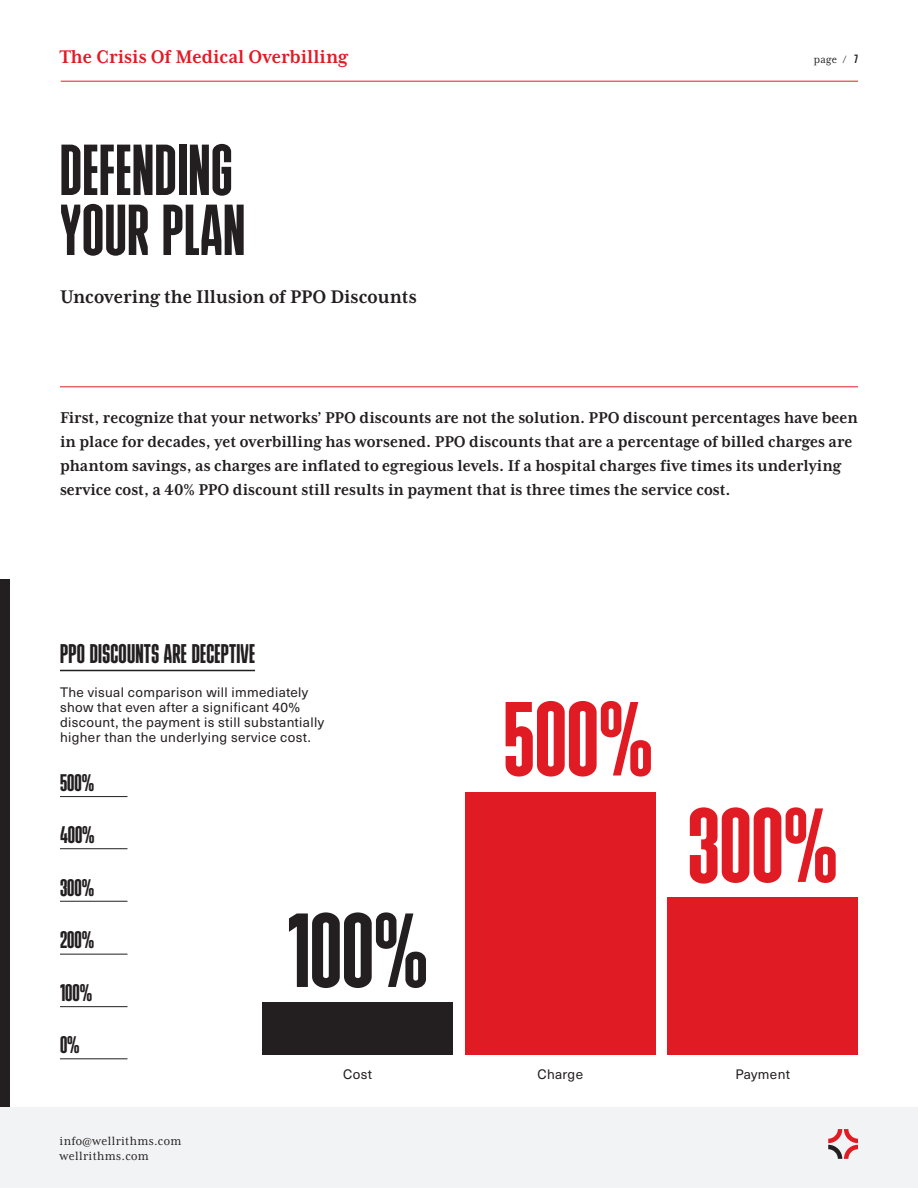
<style>
.page{position:relative;width:918px;height:1188px;background:#fff}
.page>*{position:absolute;margin:0;border:0;box-sizing:border-box;transform-origin:0 0}
.t1{font:105px "Bulevar";color:#e11b23}
.t2{font:105px "Bulevar";color:#231f20}
.Article_Title{font:72px/60px "Bulevar";letter-spacing:.01em;color:#231f20}
.Table_Head{font:27px "Bulevar";letter-spacing:.01em;color:#231f20}
.t3{font:24px "Bulevar";color:#231f20}
.Article_Subtitle{font:700 21px "Mrs Eaves XL Serif Nar OT";color:#231f20}
.Folio{font:700 21px "Mrs Eaves XL Serif Nar OT";color:#e11b23}
.Sub_2{font:700 18px/24px "Mrs Eaves XL Serif Nar OT";color:#231f20}
.Callout{font:13.5px/15px "Neue Haas Unica W1 G";letter-spacing:.025em;color:#231f20}
.t4{font:13.5px/15px "Mrs Eaves XL Serif Nar OT";letter-spacing:.025em;color:#231f20}
.t5{font:12px "Mrs Eaves XL Serif Nar OT";color:#231f20}
.s1{font-family:"Bulevar"}
</style>
<div class="page">
<div style="left:0;top:1107px;width:918px;height:81px;background:#f2f3f4"></div>
<hr style="left:60px;top:1059px;width:68px;height:1px;background:#231f20">
<hr style="left:60px;top:1006px;width:68px;height:1px;background:#231f20">
<hr style="left:60px;top:796px;width:68px;height:1px;background:#231f20">
<hr style="left:60px;top:848px;width:68px;height:1px;background:#231f20">
<hr style="left:60px;top:901px;width:68px;height:1px;background:#231f20">
<hr style="left:60px;top:954px;width:68px;height:1px;background:#231f20">
<div style="left:0;top:579px;width:10px;height:528px;background:#231f20"></div>
<hr style="left:60px;top:387px;width:798px;height:1px;background:#e11b23">
<svg style="left:828px;top:1129px;width:30px;height:30px"></svg>
<hr style="left:61px;top:81px;width:797px;height:1px;background:#e11b23">
<div style="left:465px;top:792px;width:191px;height:262px;background:#e11b23"></div>
<div style="left:668px;top:897px;width:190px;height:157px;background:#e11b23"></div>
<div style="left:262px;top:1002px;width:191px;height:52px;background:#231f20"></div>
<hr style="left:60px;top:670px;width:195px;height:1px;background:#231f20">
<p class="Folio" style="left:60px;top:45px;width:290px">The Crisis Of Medical Overbilling</p>
<p class="Article_Title" style="left:60px;top:140px;width:187px">DEFENDING<br>YOUR PLAN</p>
<p class="Article_Subtitle" style="left:60px;top:285px;width:358px">Uncovering the Illusion of PPO Discounts</p>
<p class="t5" style="left:814px;top:53px;width:46px">page / <span class="s1">7</span></p>
<p class="Sub_2" style="left:60px;top:406px;width:800px">First, recognize that your networks’ PPO discounts are not the solution. PPO discount percentages have been in place for decades, yet overbilling has worsened. PPO discounts that are a percentage of billed charges are phantom savings, as charges are inflated to egregious levels. If a hospital charges five times its underlying service cost, a 40% PPO discount still results in payment that is three times the service cost.</p>
<p class="Table_Head" style="left:60px;top:639px;width:197px">PPO DISCOUNTS ARE DECEPTIVE</p>
<p class="Callout" style="left:60px;top:684px;width:266px">The visual comparison will immediately show that even after a significant 40% discount, the payment is still substantially higher than the underlying service cost.</p>
<p class="t3" style="left:60px;top:769px;width:36px">500%</p>
<p class="t3" style="left:60px;top:821px;width:36px">400%</p>
<p class="t3" style="left:60px;top:874px;width:36px">300%</p>
<p class="t3" style="left:60px;top:926px;width:36px">200%</p>
<p class="t3" style="left:60px;top:979px;width:34px">100%</p>
<p class="t3" style="left:60px;top:1031px;width:21px">0%</p>
<p class="t2" style="left:287px;top:892px;width:142px">100%</p>
<p class="t1" style="left:503px;top:680px;width:151px">500%</p>
<p class="t1" style="left:688px;top:787px;width:152px">300%</p>
<p class="t4" style="left:60px;top:1133px;width:123px">info@wellrithms.com wellrithms.com</p>
<p class="Callout" style="left:343px;top:1065px;width:31px">Cost</p>
<p class="Callout" style="left:537px;top:1065px;width:47px">Charge</p>
<p class="Callout" style="left:735px;top:1065px;width:56px">Payment</p>
</div>
